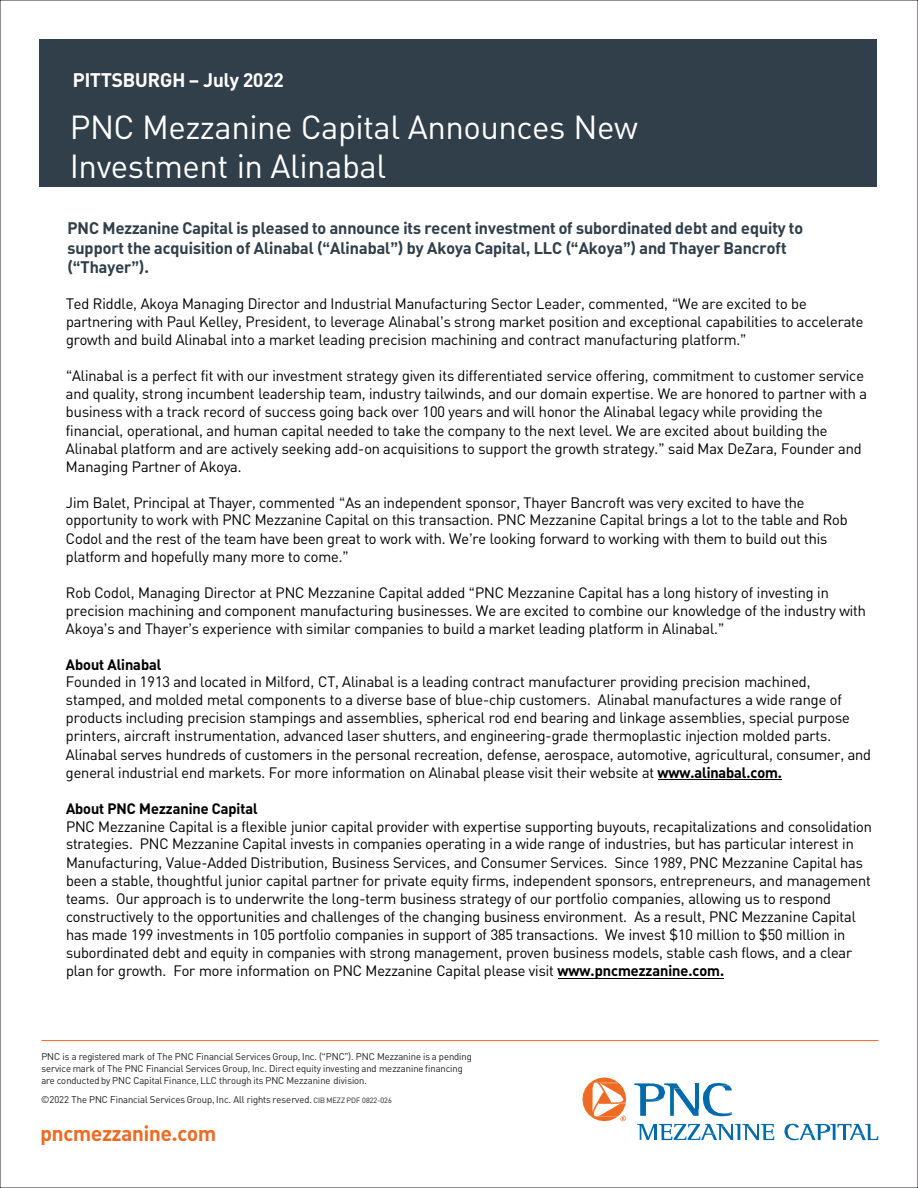
<style>
.page{position:relative;width:918px;height:1188px;background:#fff}
.page>*{position:absolute;margin:0;border:0;box-sizing:border-box;transform-origin:0 0}
.t1{font:33px/38.8px "PNC Brand";letter-spacing:.005em;color:#fff}
.t2{font:700 21px "PNC Brand";color:#ed6b23}
.t3{font:700 19.5px "PNC Brand";color:#fff}
.t4{font:700 16.5px/19.8px "PNC Brand";letter-spacing:.005em;color:#303f49}
.t5{font:15px/18px "PNC Brand";letter-spacing:-.005em;color:#000}
.t6{font:9.75px/11.7px "PNC Brand";color:#231f20}
.s1{font-weight:700}
.s2{font-size:7.5px}
</style>
<div class="page">
<hr style="left:41px;top:1040px;width:837px;height:1px;background:#ed6b23">
<svg style="left:637px;top:1124px;width:137px;height:16px"></svg>
<svg style="left:784px;top:1124px;width:94px;height:16px"></svg>
<svg style="left:634px;top:1083px;width:98px;height:33px"></svg>
<svg style="left:582px;top:1077px;width:44px;height:44px"></svg>
<div style="left:40px;top:40px;width:837px;height:147px;background:#303f49"></div>
<hr style="left:658px;top:779px;width:119px;height:1px;background:#000">
<hr style="left:558px;top:978px;width:162px;height:1px;background:#000">
<p class="t3" style="left:73px;top:67px;width:212px">PITTSBURGH – July 2022</p>
<p class="t1" style="left:70px;top:107px;width:569px">PNC Mezzanine Capital Announces New<br>Investment in Alinabal</p>
<p class="t4" style="left:67px;top:217px;width:737px">PNC Mezzanine Capital is pleased to announce its recent investment of subordinated debt and equity to support the acquisition of Alinabal (“Alinabal”) by Akoya Capital, LLC (“Akoya”) and Thayer Bancroft (“Thayer”).</p>
<p class="t5" style="left:66px;top:295px;width:799px">Ted Riddle, Akoya Managing Director and Industrial Manufacturing Sector Leader, commented, “We are excited to be partnering with Paul Kelley, President, to leverage Alinabal’s strong market position and exceptional capabilities to accelerate growth and build Alinabal into a market leading precision machining and contract manufacturing platform.”</p>
<p class="t5" style="left:66px;top:367px;width:802px">“Alinabal is a perfect fit with our investment strategy given its differentiated service offering, commitment to customer service and quality, strong incumbent leadership team, industry tailwinds, and our domain expertise. We are honored to partner with a business with a track record of success going back over 100 years and will honor the Alinabal legacy while providing the financial, operational, and human capital needed to take the company to the next level. We are excited about building the Alinabal platform and are actively seeking add-on acquisitions to support the growth strategy.” said Max DeZara, Founder and Managing Partner of Akoya.</p>
<p class="t5" style="left:66px;top:493px;width:783px">Jim Balet, Principal at Thayer, commented “As an independent sponsor, Thayer Bancroft was very excited to have the opportunity to work with PNC Mezzanine Capital on this transaction. PNC Mezzanine Capital brings a lot to the table and Rob Codol and the rest of the team have been great to work with. We’re looking forward to working with them to build out this platform and hopefully many more to come.”</p>
<p class="t5" style="left:66px;top:583px;width:802px">Rob Codol, Managing Director at PNC Mezzanine Capital added “PNC Mezzanine Capital has a long history of investing in precision machining and component manufacturing businesses. We are excited to combine our knowledge of the industry with<br>Akoya’s and Thayer’s experience with similar companies to build a market leading platform in Alinabal.”</p>
<p class="t5" style="left:66px;top:655px;width:807px"><span class="s1">About Alinabal<br></span>Founded in 1913 and located in Milford, CT, Alinabal is a leading contract manufacturer providing precision machined, stamped, and molded metal components to a diverse base of blue-chip customers. Alinabal manufactures a wide range of products including precision stampings and assemblies, spherical rod end bearing and linkage assemblies, special purpose printers, aircraft instrumentation, advanced laser shutters, and engineering-grade thermoplastic injection molded parts.<br>Alinabal serves hundreds of customers in the personal recreation, defense, aerospace, automotive, agricultural, consumer, and general industrial end markets. For more information on Alinabal please visit their website at <span class="s1">www.alinabal.com.</span></p>
<p class="t5" style="left:66px;top:799px;width:807px"><span class="s1">About PNC Mezzanine Capital<br></span>PNC Mezzanine Capital is a flexible junior capital provider with expertise supporting buyouts, recapitalizations and consolidation strategies. PNC Mezzanine Capital invests in companies operating in a wide range of industries, but has particular interest in Manufacturing, Value-Added Distribution, Business Services, and Consumer Services. Since 1989, PNC Mezzanine Capital has been a stable, thoughtful junior capital partner for private equity firms, independent sponsors, entrepreneurs, and management teams. Our approach is to underwrite the long-term business strategy of our portfolio companies, allowing us to respond constructively to the opportunities and challenges of the changing business environment. As a result, PNC Mezzanine Capital has made 199 investments in 105 portfolio companies in support of 385 transactions. We invest $10 million to $50 million in subordinated debt and equity in companies with strong management, proven business models, stable cash flows, and a clear plan for growth. For more information on PNC Mezzanine Capital please visit <span class="s1">www.pncmezzanine.com.</span></p>
<p class="t6" style="left:41px;top:1051px;width:432px">PNC is a registered mark of The PNC Financial Services Group, Inc. (“PNC”). PNC Mezzanine is a pending service mark of The PNC Financial Services Group, Inc. Direct equity investing and mezzanine financing are conducted by PNC Capital Finance, LLC through its PNC Mezzanine division.</p>
<p class="t6" style="left:41px;top:1093px;width:352px">©2022 The PNC Financial Services Group, Inc. All rights reserved. <span class="s2">CIB MEZZ PDF 0822-026</span></p>
<h2 class="t2" style="left:40px;top:1120px;width:177px">pncmezzanine.com</h2>
</div>
